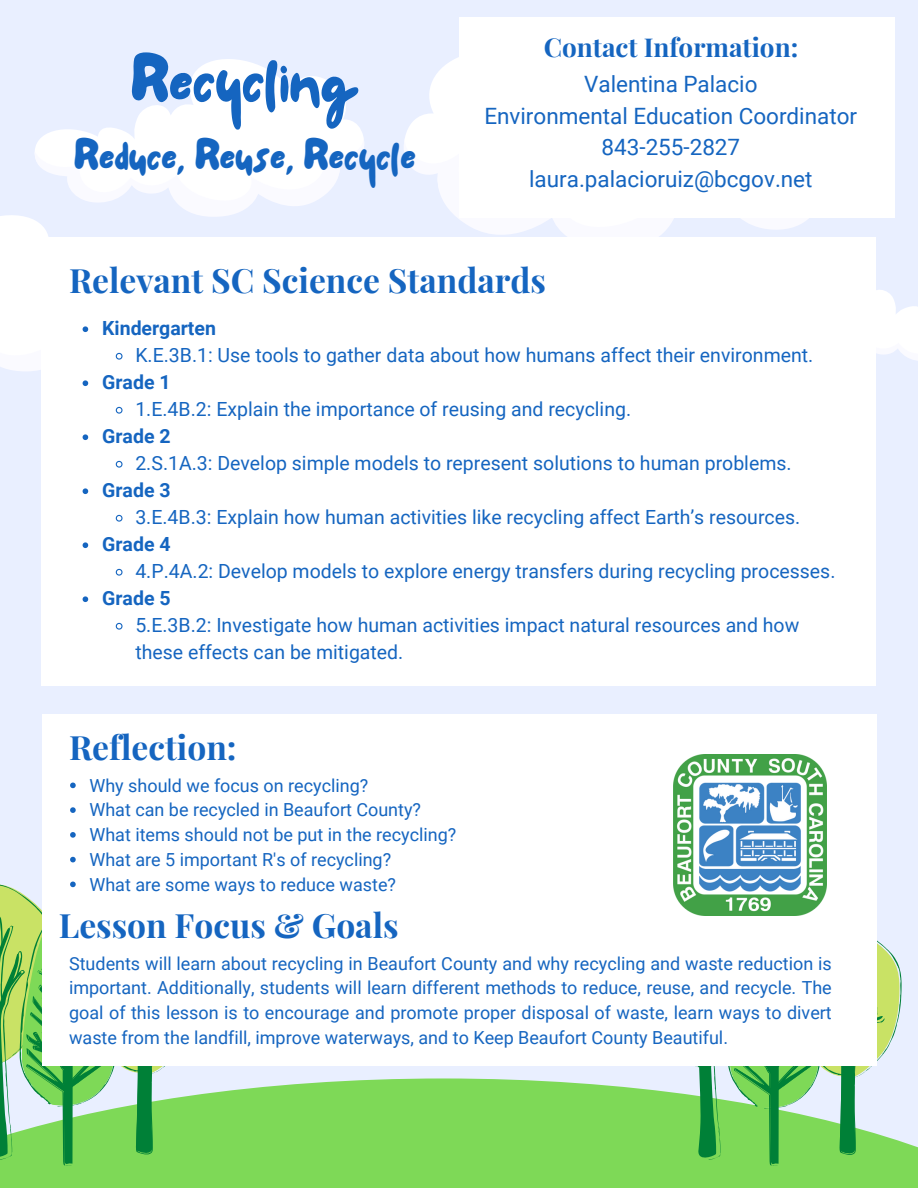
<style>
.page{position:relative;width:918px;height:1188px;background:#e9efff}
.page>*{position:absolute;margin:0;border:0;box-sizing:border-box;transform-origin:0 0}
.t1{font:64.5px "NF Lepetitcochon Regular";color:#1565c0}
.t2{font:42px "NF Lepetitcochon Regular";color:#1565c0}
.t3{font:700 33.6px "Playfair Display";color:#1565c0}
.t4{font:700 26.1px "Playfair Display";color:#1565c0}
.t5{font:22.5px/31.5px "Roboto";color:#1565c0;text-align:center}
.t6{font:19.5px/27px "Roboto";color:#1565c0}
.t7{font:700 19.5px "Roboto";color:#1565c0}
.t8{font:18px/24.8px "Roboto";color:#1565c0;text-align:justify}
</style>
<div class="page">
<div style="left:0;top:1078px;width:918px;height:110px;background:#7ed957"></div>
<svg style="left:629px;top:940px;width:272px;height:226px"></svg>
<svg style="left:43px;top:59px;width:320px;height:78px"></svg>
<svg style="left:876px;top:290px;width:42px;height:71px"></svg>
<svg style="left:405px;top:57px;width:54px;height:80px;fill:#fff"></svg>
<svg style="left:486px;top:217px;width:381px;height:20px"></svg>
<div style="left:41px;top:237px;width:835px;height:449px;background:#fff"></div>
<div style="left:459px;top:17px;width:435px;height:200px;background:#fff"></div>
<div style="left:42px;top:715px;width:835px;height:351px;background:#fff"></div>
<img style="left:674px;top:755px;width:153px;height:161px">
<svg style="left:70px;top:783px;width:6px;height:5px"></svg>
<svg style="left:70px;top:807px;width:6px;height:6px"></svg>
<svg style="left:70px;top:832px;width:6px;height:6px"></svg>
<svg style="left:70px;top:857px;width:6px;height:5px"></svg>
<svg style="left:0;top:881px;width:200px;height:285px"></svg>
<svg style="left:0;top:137px;width:486px;height:234px"></svg>
<svg style="left:83px;top:380px;width:5px;height:6px"></svg>
<svg style="left:115px;top:406px;width:8px;height:8px"></svg>
<svg style="left:83px;top:434px;width:5px;height:6px"></svg>
<svg style="left:115px;top:460px;width:8px;height:8px"></svg>
<svg style="left:83px;top:488px;width:5px;height:6px"></svg>
<svg style="left:115px;top:514px;width:8px;height:8px"></svg>
<svg style="left:83px;top:542px;width:5px;height:6px"></svg>
<svg style="left:115px;top:568px;width:8px;height:8px"></svg>
<svg style="left:83px;top:596px;width:5px;height:6px"></svg>
<svg style="left:115px;top:622px;width:8px;height:8px"></svg>
<p class="t1" style="left:131px;top:36px;width:230px">Recycling</p>
<p class="t2" style="left:74px;top:126px;width:343px">Reduce, Reuse, Recycle</p>
<p class="t4" style="left:544px;top:29px;width:256px">Contact Information:</p>
<h4 class="t5" style="left:484px;top:69px;width:374px">Valentina Palacio<br>Environmental Education Coordinator<br>843-255-2827 laura.palacioruiz@bcgov.net</h4>
<h1 class="t3" style="left:69px;top:257px;width:478px">Relevant SC Science Standards</h1>
<p class="t7" style="left:102px;top:317px;width:115px">Kindergarten</p>
<p class="t6" style="left:135px;top:342px;width:680px">K.E.3B.1: Use tools to gather data about how humans affect their environment.</p>
<p class="t7" style="left:102px;top:371px;width:70px">Grade 1</p>
<p class="t6" style="left:135px;top:396px;width:497px">1.E.4B.2: Explain the importance of reusing and recycling.</p>
<p class="t7" style="left:102px;top:425px;width:70px">Grade 2</p>
<p class="t6" style="left:135px;top:450px;width:658px">2.S.1A.3: Develop simple models to represent solutions to human problems.</p>
<p class="t7" style="left:102px;top:479px;width:70px">Grade 3</p>
<p class="t6" style="left:135px;top:504px;width:666px">3.E.4B.3: Explain how human activities like recycling affect Earth’s resources.</p>
<p class="t7" style="left:102px;top:533px;width:70px">Grade 4</p>
<p class="t6" style="left:135px;top:558px;width:702px">4.P.4A.2: Develop models to explore energy transfers during recycling processes.</p>
<p class="t7" style="left:102px;top:587px;width:70px">Grade 5</p>
<p class="t6" style="left:135px;top:612px;width:666px">5.E.3B.2: Investigate how human activities impact natural resources and how these effects can be mitigated.</p>
<h3 class="t3" style="left:69px;top:724px;width:169px">Reflection:</h3>
<p class="t8" style="left:89px;top:773px;width:280px">Why should we focus on recycling?</p>
<p class="t8" style="left:89px;top:798px;width:333px">What can be recycled in Beaufort County?</p>
<p class="t8" style="left:89px;top:823px;width:368px">What items should not be put in the recycling?</p>
<h2 class="t8" style="left:89px;top:847px;width:303px">What are 5 important R's of recycling?</h2>
<p class="t8" style="left:89px;top:872px;width:308px">What are some ways to reduce waste?</p>
<p class="t3" style="left:59px;top:902px;width:341px">Lesson Focus &amp; Goals</p>
<p class="t8" style="left:69px;top:951px;width:764px">Students will learn about recycling in Beaufort County and why recycling and waste reduction is important. Additionally, students will learn different methods to reduce, reuse, and recycle. The goal of this lesson is to encourage and promote proper disposal of waste, learn ways to divert waste from the landfill, improve waterways, and to Keep Beaufort County Beautiful.</p>
</div>
